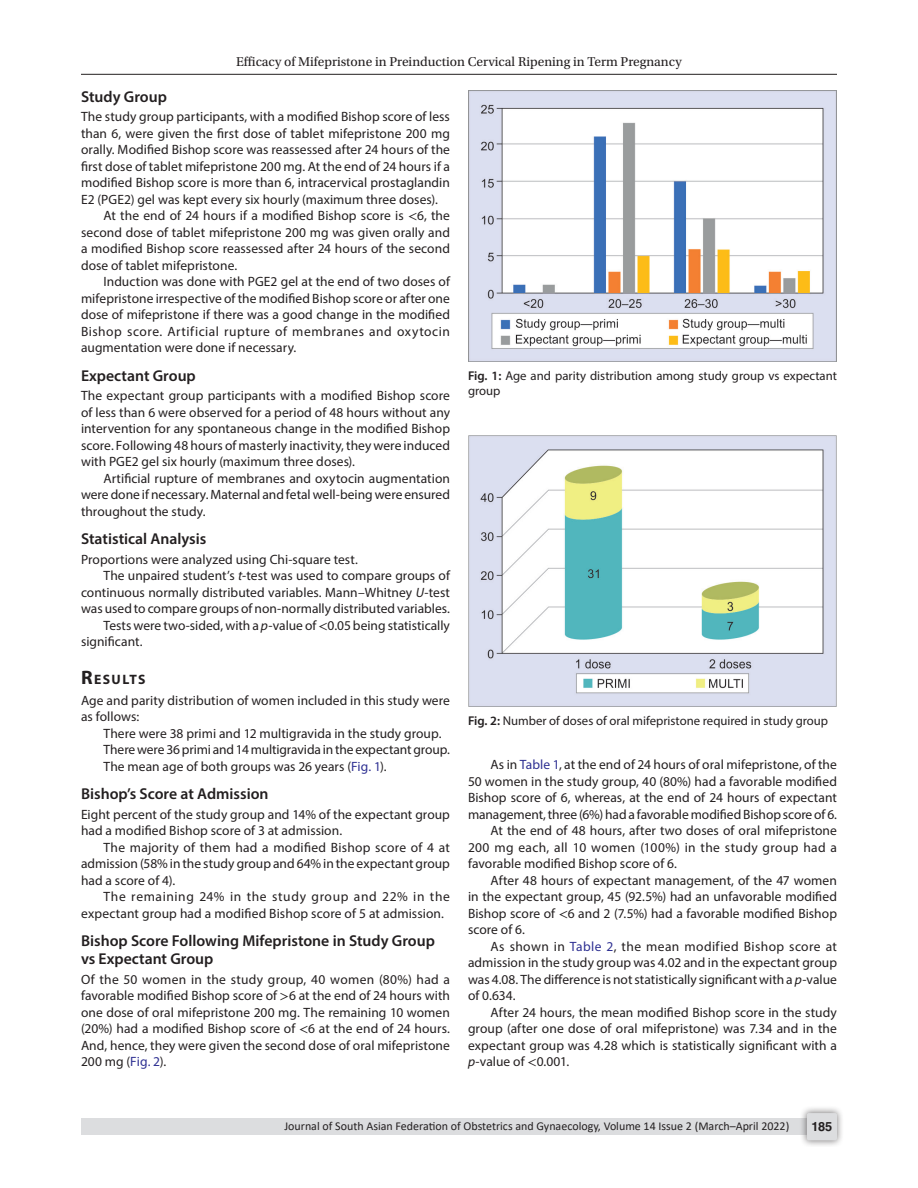
<style>
.page{position:relative;width:918px;height:1188px;background:#fff}
.page>*{position:absolute;margin:0;border:0;box-sizing:border-box;transform-origin:0 0}
.Head-2{font:600 15.75px/18px "Myriad Pro";color:#231f20}
.Head-1{font:700 13.65px "Myriad Pro";letter-spacing:.105em;color:#231f20}
.Para-Indent{font:13.5px/16.5px "Myriad Pro";color:#231f20;text-align:justify}
.Para-NoIndent{font:13.5px/16.5px "Myriad Pro";letter-spacing:.005em;color:#231f20;text-align:justify}
.Para-Indent-2{font:13.5px/16.5px "Myriad Pro";letter-spacing:.02em;color:#231f20}
.t1{font:13.5px "Utopia Std";color:#231f20}
.FigCaption{font:12.75px/15.3px "Myriad Pro";color:#231f20}
.t2{font:700 12.75px "Helvetica LT Std";color:#231f20}
.t3{font:12px "Calibri";color:#231f20}
.s1{font-family:"STIX General"}
.s2{font-style:italic}
.s3{font-size:19.5px}
.s4{color:#2e3092}
.s5{font-weight:600}
</style>
<div class="page">
<hr style="left:81px;top:74px;width:756px;height:1px;background:#231f20">
<div style="left:81px;top:1119px;width:756px;height:16px;background:#dcdddf"></div>
<div style="left:800px;top:1106px;width:44px;height:41px;background:#231f20;opacity:.61"></div>
<div style="left:807px;top:1113px;width:30px;height:27px;background:#dcdddf;border-radius:2px"></div>
<img style="left:468px;top:90px;width:369px;height:271px">
<img style="left:468px;top:435px;width:369px;height:271px">
<p class="t1" style="left:236px;top:55px;width:447px">Efficacy of Mifepristone in Preinduction Cervical Ripening in Term Pregnancy</p>
<p class="Head-2" style="left:81px;top:87px;width:87px">Study Group</p>
<p class="Para-NoIndent" style="left:81px;top:108px;width:371px">The study group participants, with a modified Bishop score of less than 6, were given the first dose of tablet mifepristone 200 mg orally. Modified Bishop score was reassessed after 24 hours of the first dose of tablet mifepristone 200 mg. At the end of 24 hours if a modified Bishop score is more than 6, intracervical prostaglandin E2 (PGE2) gel was kept every six hourly (maximum three doses).</p>
<p class="Para-Indent" style="left:81px;top:207px;width:370px;text-indent:22px">At the end of 24 hours if a modified Bishop score is <span class="s1">&lt;</span>6, the second dose of tablet mifepristone 200 mg was given orally and a modified Bishop score reassessed after 24 hours of the second dose of tablet mifepristone.</p>
<p class="Para-Indent" style="left:81px;top:273px;width:371px;text-indent:22px">Induction was done with PGE2 gel at the end of two doses of mifepristone irrespective of the modified Bishop score or after one dose of mifepristone if there was a good change in the modified Bishop score. Artificial rupture of membranes and oxytocin augmentation were done if necessary.</p>
<p class="Head-2" style="left:81px;top:366px;width:116px">Expectant Group</p>
<p class="Para-NoIndent" style="left:81px;top:387px;width:371px">The expectant group participants with a modified Bishop score of less than 6 were observed for a period of 48 hours without any intervention for any spontaneous change in the modified Bishop score. Following 48 hours of masterly inactivity, they were induced with PGE2 gel six hourly (maximum three doses).</p>
<p class="Para-Indent" style="left:81px;top:470px;width:371px;text-indent:22px">Artificial rupture of membranes and oxytocin augmentation were done if necessary. Maternal and fetal well-being were ensured throughout the study.</p>
<p class="Head-2" style="left:81px;top:530px;width:127px">Statistical Analysis</p>
<p class="Para-NoIndent" style="left:81px;top:551px;width:278px">Proportions were analyzed using Chi-square test.</p>
<p class="Para-Indent" style="left:81px;top:567px;width:371px;text-indent:22px">The unpaired student’s <span class="s2">t</span>-test was used to compare groups of continuous normally distributed variables. Mann–Whitney <span class="s2">U</span>-test was used to compare groups of non-normally distributed variables.</p>
<p class="Para-Indent" style="left:81px;top:617px;width:371px;text-indent:22px">Tests were two-sided, with a <span class="s2">p</span>-value of <span class="s1">&lt;</span>0.05 being statistically significant.</p>
<p class="Head-1" style="left:81px;top:670px;width:66px"><span class="s3">R</span>ESULTS</p>
<p class="Para-NoIndent" style="left:81px;top:692px;width:370px">Age and parity distribution of women included in this study were as follows:</p>
<p class="Para-Indent" style="left:104px;top:725px;width:340px">There were 38 primi and 12 multigravida in the study group.</p>
<p class="Para-Indent" style="left:104px;top:741px;width:348px">There were 36 primi and 14 multigravida in the expectant group.</p>
<p class="Para-Indent" style="left:104px;top:758px;width:285px">The mean age of both groups was 26 years (<span class="s4">Fig. 1</span>).</p>
<p class="Head-2" style="left:81px;top:785px;width:189px">Bishop’s Score at Admission</p>
<p class="Para-NoIndent" style="left:81px;top:806px;width:370px">Eight percent of the study group and 14% of the expectant group had a modified Bishop score of 3 at admission.</p>
<p class="Para-Indent" style="left:81px;top:839px;width:370px;text-indent:22px">The majority of them had a modified Bishop score of 4 at admission (58% in the study group and 64% in the expectant group had a score of 4).</p>
<p class="Para-Indent-2" style="left:81px;top:888px;width:370px;text-indent:22px">The remaining 24% in the study group and 22% in the expectant group had a modified Bishop score of 5 at admission.</p>
<p class="Head-2" style="left:81px;top:932px;width:355px">Bishop Score Following Mifepristone in Study Group vs Expectant Group</p>
<p class="Para-NoIndent" style="left:81px;top:971px;width:371px">Of the 50 women in the study group, 40 women (80%) had a favorable modified Bishop score of <span class="s1">&gt;</span>6 at the end of 24 hours with one dose of oral mifepristone 200 mg. The remaining 10 women (20%) had a modified Bishop score of <span class="s1">&lt;</span>6 at the end of 24 hours.<br>And, hence, they were given the second dose of oral mifepristone 200 mg (<span class="s4">Fig. 2</span>).</p>
<p class="FigCaption" style="left:468px;top:368px;width:370px"><span class="s5">Fig. 1:</span> Age and parity distribution among study group vs expectant group</p>
<p class="FigCaption" style="left:468px;top:713px;width:362px"><span class="s5">Fig. 2:</span> Number of doses of oral mifepristone required in study group</p>
<p class="Para-Indent" style="left:468px;top:756px;width:371px;text-indent:22px">As in <span class="s4">Table 1</span>, at the end of 24 hours of oral mifepristone, of the 50 women in the study group, 40 (80%) had a favorable modified Bishop score of 6, whereas, at the end of 24 hours of expectant management, three (6%) had a favorable modified Bishop score of 6.</p>
<p class="Para-Indent" style="left:468px;top:822px;width:371px;text-indent:22px">At the end of 48 hours, after two doses of oral mifepristone 200 mg each, all 10 women (100%) in the study group had a favorable modified Bishop score of 6.</p>
<p class="Para-Indent" style="left:468px;top:872px;width:371px;text-indent:22px">After 48 hours of expectant management, of the 47 women in the expectant group, 45 (92.5%) had an unfavorable modified Bishop score of <span class="s1">&lt;</span>6 and 2 (7.5%) had a favorable modified Bishop score of 6.</p>
<p class="Para-Indent" style="left:468px;top:938px;width:371px;text-indent:22px">As shown in <span class="s4">Table 2</span>, the mean modified Bishop score at admission in the study group was 4.02 and in the expectant group was 4.08. The difference is not statistically significant with a <span class="s2">p</span>-value of 0.634.</p>
<p class="Para-Indent" style="left:468px;top:1004px;width:370px;text-indent:22px">After 24 hours, the mean modified Bishop score in the study group (after one dose of oral mifepristone) was 7.34 and in the expectant group was 4.28 which is statistically significant with a <span class="s2">p</span>-value of <span class="s1">&lt;</span>0.001.</p>
<p class="t3" style="left:284px;top:1117px;width:506px">Journal of South Asian Federation of Obstetrics and Gynaecology, Volume 14 Issue 2 (March–April 2022)</p>
<p class="t2" style="left:812px;top:1119px;width:22px">185</p>
</div>
